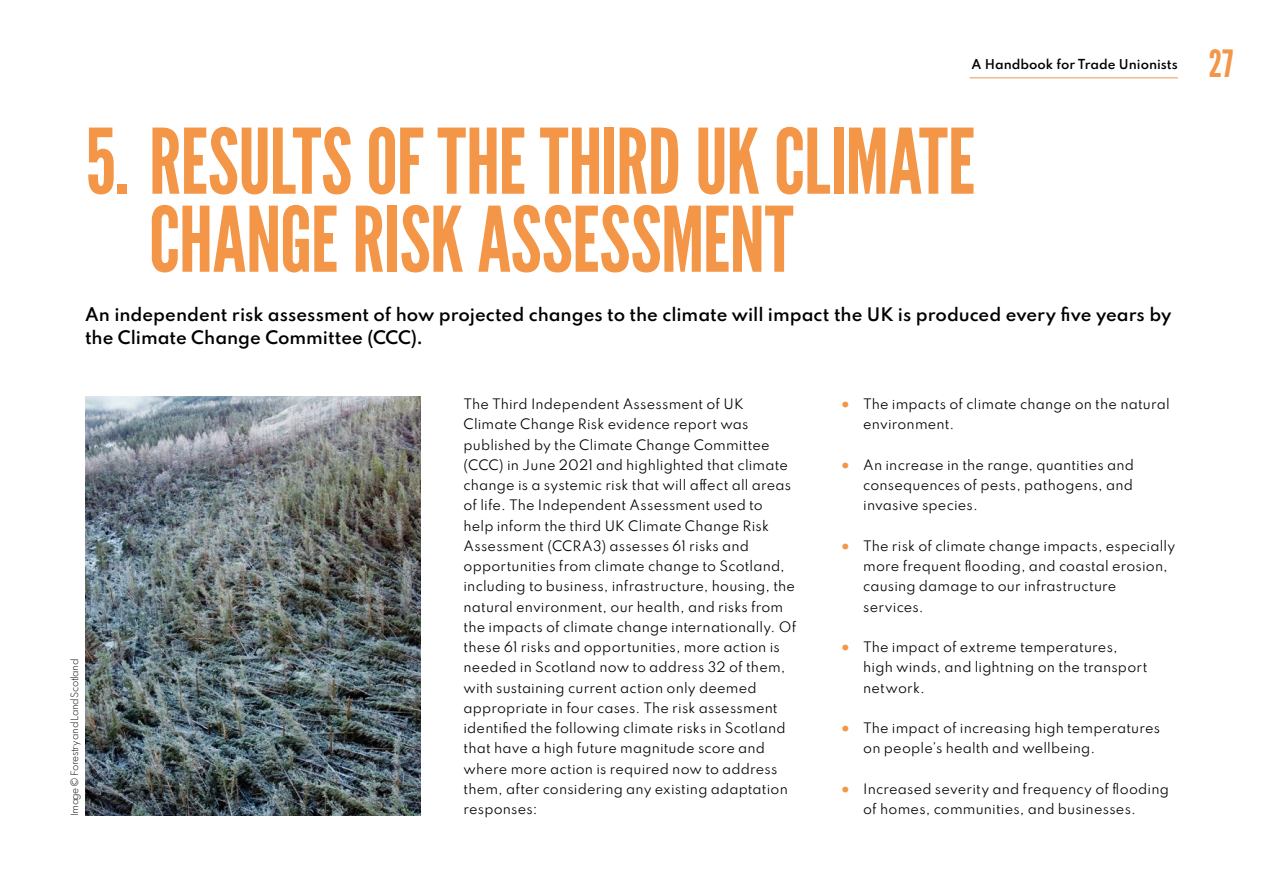
<style>
.page{position:relative;width:1263px;height:893px;background:#fff}
.page>*{position:absolute;margin:0;border:0;box-sizing:border-box;transform-origin:0 0}
.t1{font:90px/78px "League Gothic";letter-spacing:-.01em;color:#f49647}
.t2{font:37.5px "League Gothic";color:#f49647}
.t3{font:600 16.5px/23.2px "Spartan";letter-spacing:-.005em;color:#000}
.t4{font:12.75px/20.2px "Spartan";letter-spacing:.01em;color:#000}
.t5{font:600 12px "Spartan";color:#000}
.t6{font:300 9px "Spartan";letter-spacing:-.055em;color:#000}
.s1{font-weight:900;color:#f49647}
</style>
<div class="page">
<hr style="left:969px;top:77px;width:209px;height:1px;background:#f49647">
<img style="left:86px;top:396px;width:334px;height:420px">
<p class="t5" style="left:971px;top:55px;width:208px">A Handbook for Trade Unionists</p>
<h1 class="t1" style="left:149px;top:123px;width:828px;text-indent:-64px">5. RESULTS OF THE THIRD UK CLIMATE<br>CHANGE RISK ASSESSMENT</h1>
<p class="t3" style="left:85px;top:302px;width:1088px">An independent risk assessment of how projected changes to the climate will impact the UK is produced every five years by the Climate Change Committee (CCC).</p>
<p class="t6" style="left:68px;top:816px;width:159px;rotate:-90deg">Image © Forestry and Land Scotland</p>
<p class="t4" style="left:463px;top:393px;width:334px">The Third Independent Assessment of UK Climate Change Risk evidence report was published by the Climate Change Committee (CCC) in June 2021 and highlighted that climate change is a systemic risk that will affect all areas of life. The Independent Assessment used to<br>help inform the third UK Climate Change Risk Assessment (CCRA3) assesses 61 risks and opportunities from climate change to Scotland, including to business, infrastructure, housing, the natural environment, our health, and risks from the impacts of climate change internationally. Of these 61 risks and opportunities, more action is needed in Scotland now to address 32 of them, with sustaining current action only deemed appropriate in four cases. The risk assessment identified the following climate risks in Scotland that have a high future magnitude score and where more action is required now to address them, after considering any existing adaptation responses:</p>
<p class="t4" style="left:863px;top:393px;width:308px;text-indent:-21px"><span class="s1">•</span> The impacts of climate change on the natural environment.</p>
<p class="t4" style="left:863px;top:454px;width:272px;text-align:justify;text-indent:-21px"><span class="s1">•</span> An increase in the range, quantities and consequences of pests, pathogens, and invasive species.</p>
<p class="t4" style="left:863px;top:535px;width:314px;text-indent:-21px"><span class="s1">•</span> The risk of climate change impacts, especially more frequent flooding, and coastal erosion, causing damage to our infrastructure services.</p>
<p class="t4" style="left:863px;top:636px;width:286px;text-indent:-21px"><span class="s1">•</span> The impact of extreme temperatures, high winds, and lightning on the transport network.</p>
<p class="t4" style="left:863px;top:717px;width:298px;text-indent:-21px"><span class="s1">•</span> The impact of increasing high temperatures on people’s health and wellbeing.</p>
<p class="t4" style="left:863px;top:778px;width:307px;text-indent:-21px"><span class="s1">•</span> Increased severity and frequency of flooding of homes, communities, and businesses.</p>
<h2 class="t2" style="left:1209px;top:41px;width:26px">27</h2>
</div>
